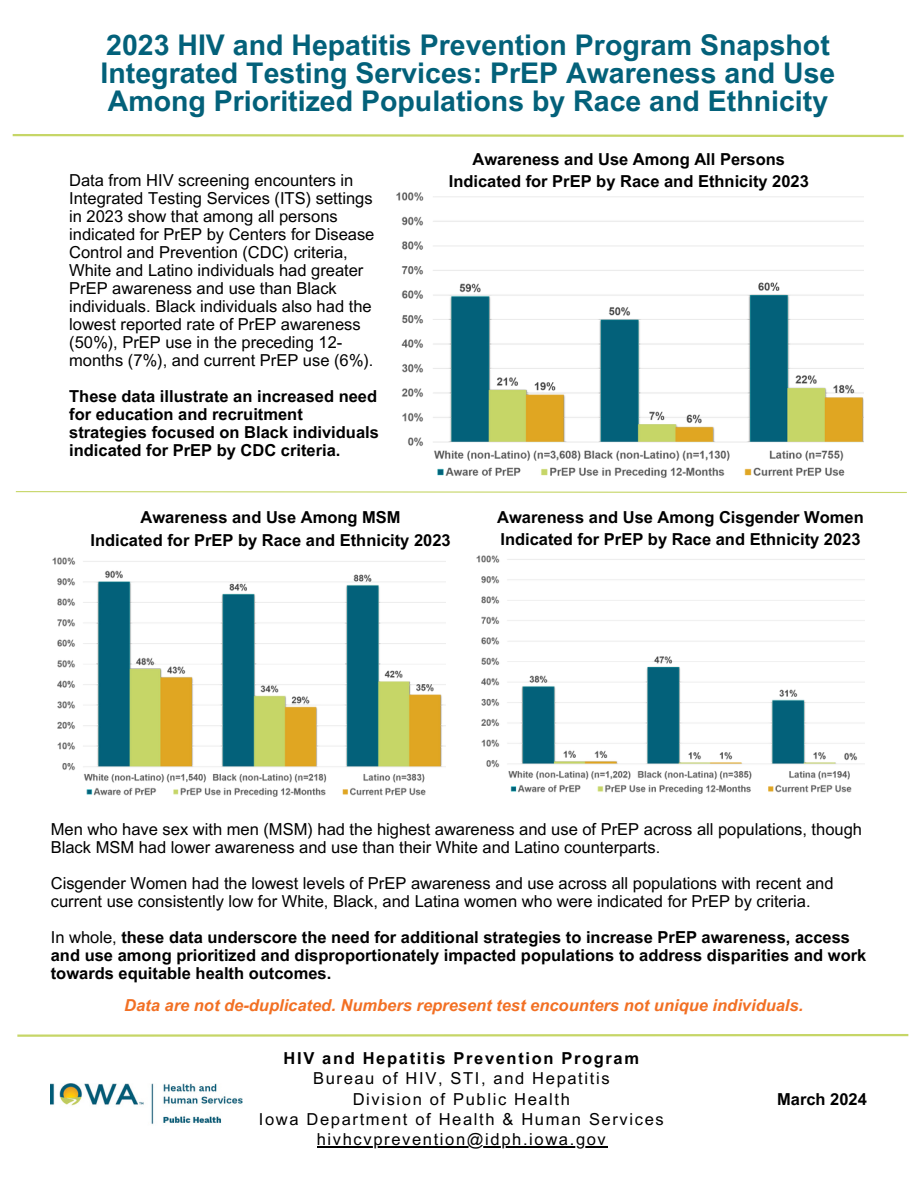
<style>
.page{position:relative;width:918px;height:1188px;background:#fff}
.page>*{position:absolute;margin:0;border:0;box-sizing:border-box;transform-origin:0 0}
.t1{font:700 28.5px/28.2px "Arial MT Pro";color:#03617a}
.t2{font:16.5px/18px "Arial MT Pro";color:#000}
.t3{font:700 16.5px/18px "Arial MT Pro";color:#000}
.t4{font:16.5px "Arial MT Pro";letter-spacing:.1em;color:#000}
.t5{font:italic 700 16.5px "Arial MT Pro";color:#f27024}
.t6{font:700 16.5px "Arial MT Pro";letter-spacing:.1em;color:#000}
.s1{font-weight:400}
</style>
<div class="page">
<svg style="left:17px;top:1034px;width:892px;height:3px;background:#d3df8c"></svg>
<svg style="left:12px;top:134px;width:892px;height:4px"></svg>
<img style="left:52px;top:557px;width:393px;height:240px">
<svg style="left:15px;top:491px;width:892px;height:2px;background:#dee7a8"></svg>
<img style="left:476px;top:555px;width:389px;height:239px">
<img style="left:396px;top:192px;width:468px;height:286px">
<hr style="left:317px;top:1146px;width:291px;height:1px;background:#000">
<img style="left:51px;top:1083px;width:192px;height:42px">
<h2 class="t1" style="left:101px;top:34px;width:736px">2023 HIV and Hepatitis Prevention Program Snapshot<br>Integrated Testing Services: PrEP Awareness and Use<br>Among Prioritized Populations by Race and Ethnicity</h2>
<p class="t3" style="left:449px;top:150px;width:362px;line-height:22.5px;text-align:center">Awareness and Use Among All Persons<br>Indicated for PrEP by Race and Ethnicity 2023</p>
<h2 class="t2" style="left:69px;top:173px;width:307px">Data from HIV screening encounters in Integrated Testing Services (ITS) settings in 2023 show that among all persons indicated for PrEP by Centers for Disease Control and Prevention (CDC) criteria, White and Latino individuals had greater PrEP awareness and use than Black individuals. Black individuals also had the lowest reported rate of PrEP awareness (50%), PrEP use in the preceding 12- months (7%), and current PrEP use (6%).</h2>
<p class="t3" style="left:69px;top:389px;width:311px">These data illustrate an increased need for education and recruitment strategies focused on Black individuals indicated for PrEP by CDC criteria.</p>
<p class="t3" style="left:90px;top:508px;width:362px;line-height:22.5px;text-align:center">Awareness and Use Among MSM<br>Indicated for PrEP by Race and Ethnicity 2023</p>
<h2 class="t3" style="left:497px;top:508px;width:368px;line-height:22.5px">Awareness and Use Among Cisgender Women<br>Indicated for PrEP by Race and Ethnicity 2023</h2>
<p class="t2" style="left:51px;top:822px;width:813px">Men who have sex with men (MSM) had the highest awareness and use of PrEP across all populations, though<br>Black MSM had lower awareness and use than their White and Latino counterparts.</p>
<p class="t2" style="left:51px;top:876px;width:784px">Cisgender Women had the lowest levels of PrEP awareness and use across all populations with recent and current use consistently low for White, Black, and Latina women who were indicated for PrEP by criteria.</p>
<p class="t3" style="left:51px;top:930px;width:817px"><span class="s1">In whole,</span> these data underscore the need for additional strategies to increase PrEP awareness, access and use among prioritized and disproportionately impacted populations to address disparities and work towards equitable health outcomes.</p>
<h2 class="t5" style="left:124px;top:999px;width:681px">Data are not de-duplicated. Numbers represent test encounters not unique individuals.</h2>
<p class="t6" style="left:284px;top:1052px;width:357px">HIV and Hepatitis Prevention Program</p>
<p class="t4" style="left:313px;top:1072px;width:298px">Bureau of HIV, STI, and Hepatitis</p>
<p class="t4" style="left:353px;top:1093px;width:219px">Division of Public Health</p>
<p class="t4" style="left:259px;top:1113px;width:406px">Iowa Department of Health &amp; Human Services</p>
<p class="t4" style="left:317px;top:1133px;width:291px">hivhcvprevention@idph.iowa.gov</p>
<h2 class="t3" style="left:777px;top:1092px;width:91px">March 2024</h2>
</div>
